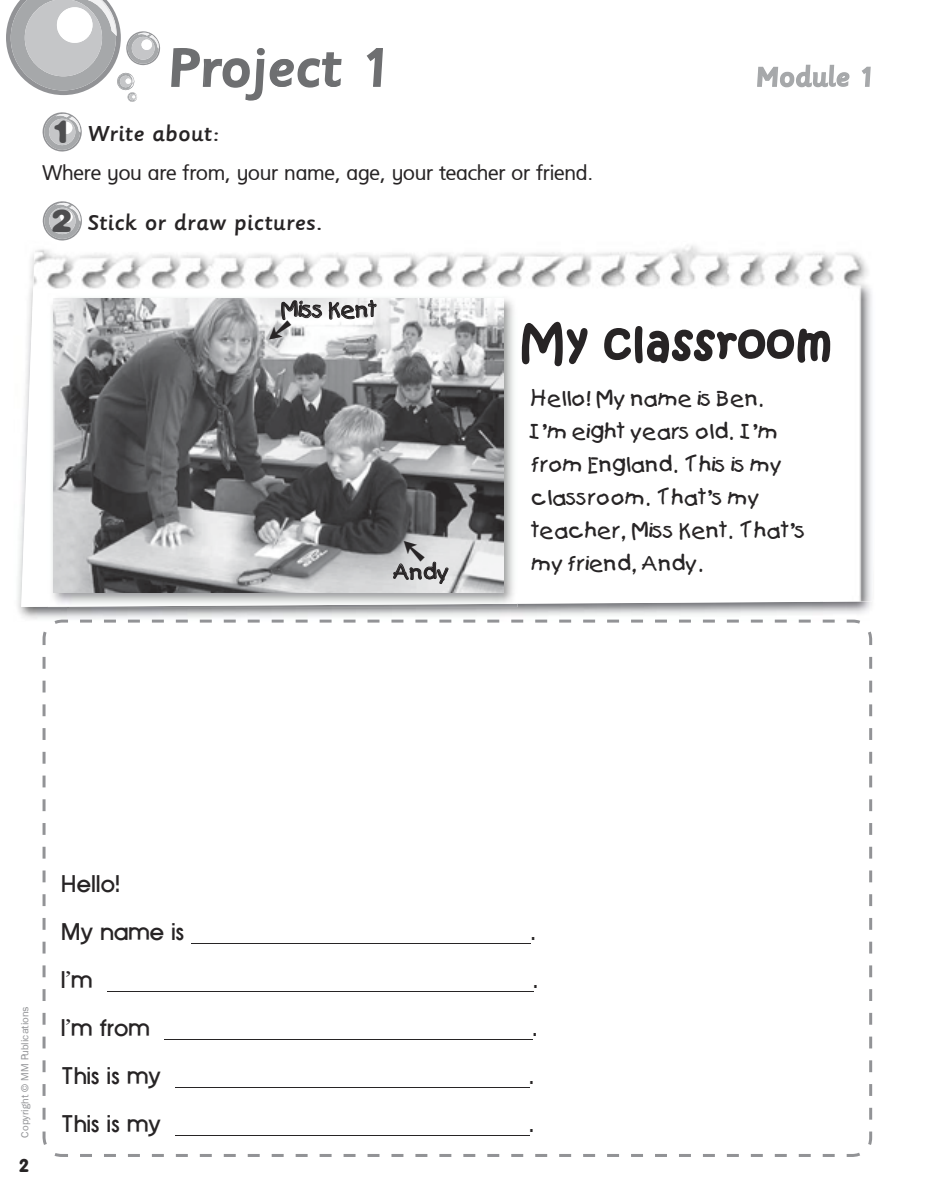
<style>
.page{position:relative;width:936px;height:1191px;background:#fff}
.page>*{position:absolute;margin:0;border:0;box-sizing:border-box;transform-origin:0 0}
.t1{font:500 60px "Sassoon Primary";color:#6e6f71}
.t2{font:43.5px "Kristen ITC";letter-spacing:.05em;color:#272425}
.t3{font:500 30px "Sassoon Primary";color:#a6a8aa}
.t4{font:30px "Fat Beans";color:#4e4e50}
.t5{font:24px/48px "UB Avant Garde Bold";color:#272425}
.t6{font:500 24px "Sassoon Primary";letter-spacing:.005em;color:#272425}
.t7{font:21px/33px "Kids Plain";color:#272425}
.t8{font:500 21px "Zoom";letter-spacing:-.01em;color:#272425}
.t9{font:18px "VAG Rounded BT";color:#272425}
.t10{font:10.5px "F1 Franklin G Book";color:#929396}
.s1{font-family:"Fat Beans";font-weight:400;font-size:30px;color:#4e4e50}
.s2{font-family:"UB Baskerville Bold"}
</style>
<div class="page">
<svg style="left:171px;top:48px;width:171px;height:53px"></svg>
<svg style="left:366px;top:48px;width:17px;height:39px"></svg>
<svg style="left:757px;top:64px;width:93px;height:24px"></svg>
<svg style="left:862px;top:66px;width:9px;height:21px"></svg>
<svg style="left:6px;top:0;width:154px;height:102px"></svg>
<img style="left:17px;top:520px;width:50px;height:99px">
<img style="left:29px;top:245px;width:843px;height:62px">
<img style="left:21px;top:307px;width:27px;height:300px">
<img style="left:517px;top:307px;width:357px;height:300px">
<svg style="left:42px;top:112px;width:40px;height:40px"></svg>
<div style="left:60px;top:122px;width:13px;height:12px;background:#fff;border-radius:50%"></div>
<svg style="left:522px;top:322px;width:308px;height:44px"></svg>
<svg style="left:43px;top:619px;width:829px;height:538px"></svg>
<img style="left:48px;top:293px;width:469px;height:314px">
<img style="left:53px;top:299px;width:450px;height:293px">
<svg style="left:329px;top:300px;width:47px;height:19px"></svg>
<hr style="left:191px;top:943px;width:340px;height:1px;background:#272425">
<hr style="left:107px;top:991px;width:426px;height:1px;background:#272425">
<hr style="left:164px;top:1039px;width:369px;height:1px;background:#272425">
<hr style="left:175px;top:1087px;width:354px;height:1px;background:#272425">
<hr style="left:175px;top:1135px;width:354px;height:1px;background:#272425">
<svg style="left:42px;top:201px;width:40px;height:40px"></svg>
<div style="left:60px;top:211px;width:13px;height:12px;background:#fff;border-radius:50%"></div>
<svg style="left:393px;top:536px;width:55px;height:48px;background:#c0c1c2"></svg>
<svg style="left:265px;top:298px;width:57px;height:46px"></svg>
<h1 class="t1" style="left:167px;top:35px;width:224px">Project 1</h1>
<p class="t6" style="left:55px;top:120px;width:166px"><span class="s1">1</span> Write about:</p>
<p class="t8" style="left:43px;top:164px;width:552px">Where you are from, your name, age, your teacher or friend.</p>
<h3 class="t4" style="left:52px;top:208px;width:21px">2</h3>
<p class="t6" style="left:87px;top:210px;width:236px">Stick or draw pictures.</p>
<p class="t7" style="left:280px;top:293px;width:98px">Miss Kent</p>
<h3 class="t3" style="left:755px;top:61px;width:120px">Module 1</h3>
<p class="t7" style="left:393px;top:555px;width:58px">Andy</p>
<h2 class="t2" style="left:519px;top:314px;width:314px">My classroom</h2>
<p class="t7" style="left:531px;top:382px;width:276px">Hello! My name is Ben.<br>I’m eight years old. I’m from England. This is my classroom. That’s my teacher, Miss Kent. That’s my friend, Andy.</p>
<p class="t10" style="left:19px;top:1137px;width:133px;rotate:-90deg">Copyright © MM Publications</p>
<p class="t9" style="left:19px;top:1154px;width:11px">2</p>
<p class="t5" style="left:61px;top:861px;width:125px">Hello!<br>My name is</p>
<p class="t5" style="left:61px;top:957px;width:33px">I<span class="s2">’</span>m</p>
<p class="t5" style="left:61px;top:1005px;width:90px">I<span class="s2">’</span>m from</p>
<p class="t5" style="left:61px;top:1053px;width:101px">This is my</p>
<p class="t5" style="left:61px;top:1101px;width:101px">This is my</p>
<p class="t5" style="left:531px;top:909px;width:6px">.</p>
<p class="t5" style="left:533px;top:957px;width:6px">.</p>
<p class="t5" style="left:533px;top:1005px;width:6px">.</p>
<p class="t5" style="left:529px;top:1053px;width:6px">.</p>
<p class="t5" style="left:529px;top:1101px;width:6px">.</p>
</div>
